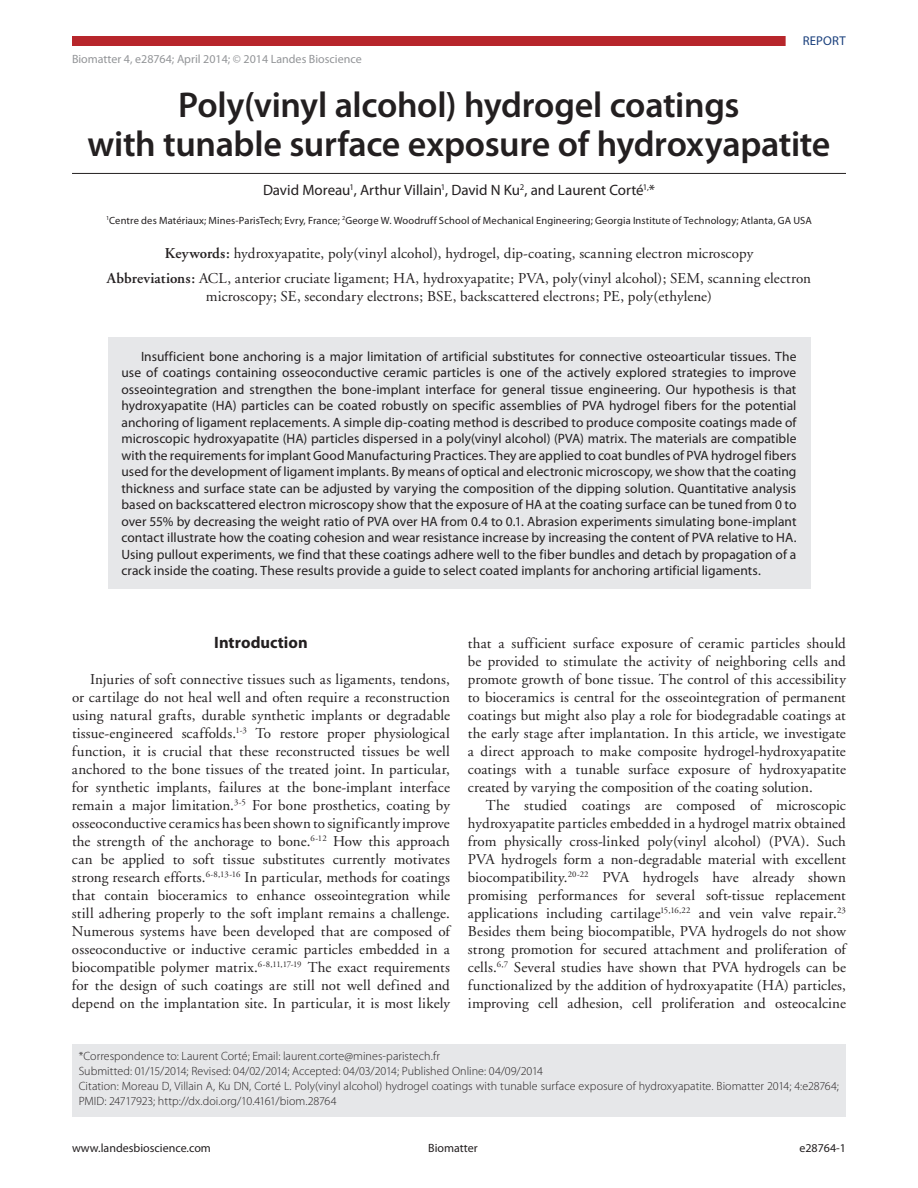
<style>
.page{position:relative;width:918px;height:1188px;background:#fff}
.page>*{position:absolute;margin:0;border:0;box-sizing:border-box;transform-origin:0 0}
.t1{font:600 36px/39px "Myriad Pro";letter-spacing:-.01em;color:#231f20;text-align:center}
.t2{font:700 16.5px "Myriad Pro";color:#231f20}
.t3{font:15px/18px "Adobe Garamond";letter-spacing:.005em;color:#231f20;text-align:justify}
.t4{font:15px "Myriad Pro";letter-spacing:-.005em;color:#231f20}
.t5{font:13.5px/16.5px "Myriad Pro";letter-spacing:.005em;color:#231f20;text-align:justify}
.t6{font:12.75px "Myriad Pro";letter-spacing:.02em;color:#193f7c}
.t7{font:300 12px/15px "Myriad Pro";color:#231f20}
.t8{font:12px "Myriad Pro";color:#939598}
.t9{font:12px "Myriad Pro";color:#231f20}
.t10{font:10.5px "Myriad Pro";letter-spacing:.01em;color:#231f20}
.s1{font-weight:600}
</style>
<div class="page">
<div style="left:72px;top:36px;width:774px;height:10px;background:#b7262b"></div>
<svg style="left:785px;top:36px;width:61px;height:10px"></svg>
<div style="left:72px;top:1044px;width:774px;height:73px;background:#e6e7e9"></div>
<hr style="left:72px;top:173px;width:774px;height:1px;background:#231f20">
<div style="left:108px;top:337px;width:702px;height:252px;background:#e6e7e9"></div>
<p class="t8" style="left:72px;top:54px;width:291px">Biomatter 4, e28764; April 2014; © 2014 Landes Bioscience</p>
<p class="t6" style="left:803px;top:36px;width:45px">REPORT</p>
<h1 class="t1" style="left:88px;top:88px;width:744px">Poly(vinyl alcohol) hydrogel coatings<br>with tunable surface exposure of hydroxyapatite</h1>
<p class="t4" style="left:263px;top:184px;width:393px">David Moreau<sup>1</sup>, Arthur Villain<sup>1</sup>, David N Ku<sup>2</sup>, and Laurent Corté<sup>1,</sup>*</p>
<p class="t10" style="left:106px;top:216px;width:707px"><sup>1</sup>Centre des Matériaux; Mines-ParisTech; Evry, France; <sup>2</sup>George W. Woodruff School of Mechanical Engineering; Georgia Institute of Technology; Atlanta, GA USA</p>
<p class="t3" style="left:107px;top:242px;width:706px;line-height:24.8px;text-align:center"><span class="s1">Keywords:</span> hydroxyapatite, poly(vinyl alcohol), hydrogel, dip-coating, scanning electron microscopy<br><span class="s1">Abbreviations:</span> ACL, anterior cruciate ligament; HA, hydroxyapatite; PVA, poly(vinyl alcohol); SEM, scanning electron</p>
<p class="t3" style="left:206px;top:288px;width:508px">microscopy; SE, secondary electrons; BSE, backscattered electrons; PE, poly(ethylene)</p>
<p class="t5" style="left:121px;top:349px;width:677px;text-indent:20px">Insufficient bone anchoring is a major limitation of artificial substitutes for connective osteoarticular tissues. The use of coatings containing osseoconductive ceramic particles is one of the actively explored strategies to improve osseointegration and strengthen the bone-implant interface for general tissue engineering. Our hypothesis is that hydroxyapatite (HA) particles can be coated robustly on specific assemblies of PVA hydrogel fibers for the potential anchoring of ligament replacements. A simple dip-coating method is described to produce composite coatings made of microscopic hydroxyapatite (HA) particles dispersed in a poly(vinyl alcohol) (PVA) matrix. The materials are compatible with the requirements for implant Good Manufacturing Practices. They are applied to coat bundles of PVA hydrogel fibers used for the development of ligament implants. By means of optical and electronic microscopy, we show that the coating thickness and surface state can be adjusted by varying the composition of the dipping solution. Quantitative analysis based on backscattered electron microscopy show that the exposure of HA at the coating surface can be tuned from 0 to over 55% by decreasing the weight ratio of PVA over HA from 0.4 to 0.1. Abrasion experiments simulating bone-implant contact illustrate how the coating cohesion and wear resistance increase by increasing the content of PVA relative to HA.<br>Using pullout experiments, we find that these coatings adhere well to the fiber bundles and detach by propagation of a crack inside the coating. These results provide a guide to select coated implants for anchoring artificial ligaments.</p>
<p class="t2" style="left:214px;top:636px;width:95px">Introduction</p>
<p class="t3" style="left:72px;top:672px;width:380px;text-indent:18px">Injuries of soft connective tissues such as ligaments, tendons, or cartilage do not heal well and often require a reconstruction using natural grafts, durable synthetic implants or degradable tissue-engineered scaffolds.<sup>1-3</sup> To restore proper physiological function, it is crucial that these reconstructed tissues be well anchored to the bone tissues of the treated joint. In particular, for synthetic implants, failures at the bone-implant interface remain a major limitation.<sup>3-5</sup> For bone prosthetics, coating by osseoconductive ceramics has been shown to significantly improve the strength of the anchorage to bone.<sup>6-12</sup> How this approach can be applied to soft tissue substitutes currently motivates strong research efforts.<sup>6-8,13-16</sup> In particular, methods for coatings that contain bioceramics to enhance osseointegration while still adhering properly to the soft implant remains a challenge.<br>Numerous systems have been developed that are composed of osseoconductive or inductive ceramic particles embedded in a biocompatible polymer matrix.<sup>6-8,11,17-19</sup> The exact requirements for the design of such coatings are still not well defined and depend on the implantation site. In particular, it is most likely</p>
<p class="t3" style="left:468px;top:636px;width:380px">that a sufficient surface exposure of ceramic particles should be provided to stimulate the activity of neighboring cells and promote growth of bone tissue. The control of this accessibility to bioceramics is central for the osseointegration of permanent coatings but might also play a role for biodegradable coatings at the early stage after implantation. In this article, we investigate a direct approach to make composite hydrogel-hydroxyapatite coatings with a tunable surface exposure of hydroxyapatite created by varying the composition of the coating solution.</p>
<p class="t3" style="left:468px;top:798px;width:380px;text-indent:18px">The studied coatings are composed of microscopic hydroxyapatite particles embedded in a hydrogel matrix obtained from physically cross-linked poly(vinyl alcohol) (PVA). Such PVA hydrogels form a non-degradable material with excellent biocompatibility.<sup>20-22</sup> PVA hydrogels have already shown promising performances for several soft-tissue replacement applications including cartilage<sup>15,16,22</sup> and vein valve repair.<sup>23<br></sup>Besides them being biocompatible, PVA hydrogels do not show strong promotion for secured attachment and proliferation of cells.<sup>6,7</sup> Several studies have shown that PVA hydrogels can be functionalized by the addition of hydroxyapatite (HA) particles, improving cell adhesion, cell proliferation and osteocalcine</p>
<p class="t7" style="left:79px;top:1049px;width:762px">*Correspondence to: Laurent Corté; Email: laurent.corte@mines-paristech.fr<br>Submitted: 01/15/2014; Revised: 04/02/2014; Accepted: 04/03/2014; Published Online: 04/09/2014<br>Citation: Moreau D, Villain A, Ku DN, Corté L. Poly(vinyl alcohol) hydrogel coatings with tunable surface exposure of hydroxyapatite. Biomatter 2014; 4:e28764; PMID: 24717923; http://dx.doi.org/10.4161/biom.28764</p>
<p class="t9" style="left:72px;top:1143px;width:140px">www.landesbioscience.com</p>
<p class="t9" style="left:428px;top:1143px;width:51px">Biomatter</p>
<p class="t9" style="left:799px;top:1143px;width:48px">e28764-1</p>
</div>
